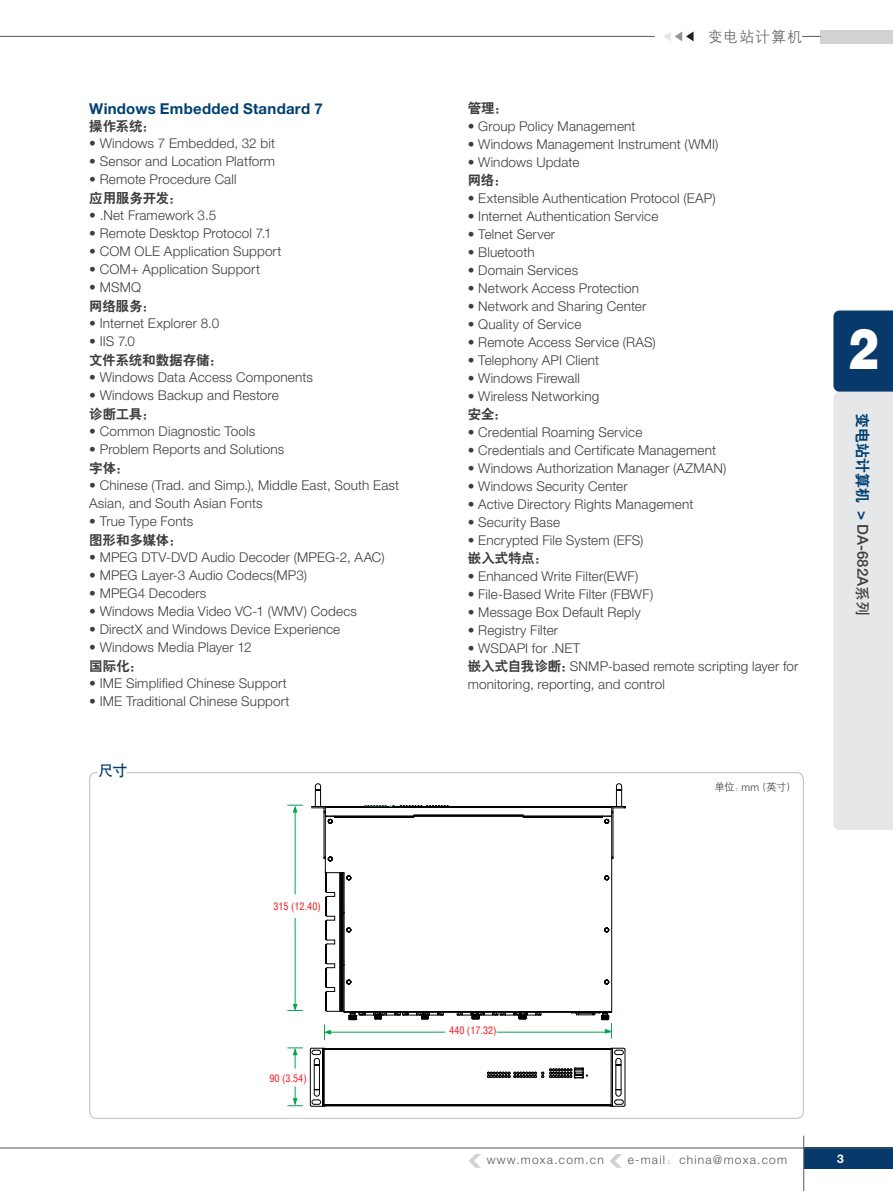
<style>
.page{position:relative;width:893px;height:1191px;background:#fff}
.page>*{position:absolute;margin:0;border:0;box-sizing:border-box;transform-origin:0 0}
.t1{font:900 56.1px "Helvetica";color:#fff;scale:.82 1}
.copy_title_parenthes{font:700 15px "Helvetica Neue LT Std";letter-spacing:.015em;color:#004071}
.t2{font:500 15px "Helvetica Neue LT Std";color:#3e3e3f}
.t3{font:15px "H Yg 2 gj";letter-spacing:.065em;color:#636366}
.t4{font:15px "H Yb 1 gj";color:#004071}
.copy_bold_regular{font:300 13.5px/18px "Helvetica Neue LT Std";letter-spacing:.01em;color:#3e3e3f}
.copy_bold_regular-2{font:13.5px "H Yb 2 gj";letter-spacing:-.01em;color:#3e3e3f}
.t5{font:300 12px "Helvetica Neue LT Std";letter-spacing:.1em;color:#57585a}
.t6{font:700 12px "Helvetica Neue LT Std";color:#fff}
.copy_bold_regular-3{font:10.5px "H Yg 2 gj";color:#3e3e3f}
.t7{font:condensed 10.2px "Helvetica";color:#ee1d23}
.s1{font-family:"H Yb 2 gj";font-weight:400}
.s2{font-family:"Helvetica Neue LT Std";font-weight:300}
.s3{font-family:"H Yb 2 gj";font-weight:400;color:#004071}
.s4{font-weight:700;color:#004071}
.s5{font-family:"H Yb 1 gj";font-weight:400}
.s6{font-family:"H Yg 2 gj";font-weight:400}
</style>
<div class="page">
<svg style="left:833px;top:310px;width:60px;height:520px;background:#c3ccd5"></svg>
<div style="left:804px;top:1147px;width:89px;height:22px;background:#08396b"></div>
<hr style="left:0;top:1147px;width:893px;height:1px;background:#57585a">
<hr style="left:803px;top:1135px;width:1px;height:56px;background:#59595c">
<svg style="left:0;top:36px;width:655px;height:1px"></svg>
<div style="left:821px;top:30px;width:72px;height:13px;background:#d1d2d4"></div>
<svg style="left:664px;top:31px;width:30px;height:10px"></svg>
<svg style="left:802px;top:36px;width:19px;height:1px"></svg>
<svg style="left:469px;top:1154px;width:12px;height:13px"></svg>
<svg style="left:610px;top:1154px;width:12px;height:13px"></svg>
<svg style="left:89px;top:772px;width:715px;height:347px"></svg>
<hr style="left:295px;top:918px;width:1px;height:89px;background:#00a54f">
<hr style="left:295px;top:808px;width:1px;height:86px;background:#00a54f">
<svg style="left:287px;top:805px;width:16px;height:7px"></svg>
<svg style="left:287px;top:1004px;width:16px;height:7px"></svg>
<svg style="left:287px;top:1086px;width:16px;height:20px"></svg>
<svg style="left:287px;top:1047px;width:16px;height:21px"></svg>
<hr style="left:625px;top:1049px;width:1px;height:56px;background:#030303">
<svg style="left:310px;top:1047px;width:315px;height:60px"></svg>
<hr style="left:324px;top:808px;width:1px;height:50px;background:#030303">
<hr style="left:613px;top:808px;width:1px;height:50px;background:#030303">
<hr style="left:325px;top:817px;width:1px;height:55px;background:#030303">
<hr style="left:611px;top:817px;width:1px;height:195px;background:#030303">
<svg style="left:324px;top:856px;width:9px;height:5px"></svg>
<svg style="left:311px;top:783px;width:315px;height:41px"></svg>
<svg style="left:324px;top:871px;width:288px;height:169px"></svg>
<p class="copy_title_parenthes" style="left:89px;top:99px;width:235px">Windows Embedded Standard 7</p>
<p class="copy_bold_regular-2" style="left:89px;top:119px;width:68px">操作系统：</p>
<p class="copy_bold_regular" style="left:89px;top:134px;width:187px">• Windows 7 Embedded, 32 bit</p>
<p class="copy_bold_regular" style="left:89px;top:152px;width:187px">• Sensor and Location Platform</p>
<p class="copy_bold_regular" style="left:89px;top:170px;width:149px">• Remote Procedure Call</p>
<p class="copy_bold_regular-2" style="left:89px;top:191px;width:94px">应用服务开发：</p>
<p class="copy_bold_regular" style="left:89px;top:206px;width:128px">• .Net Framework 3.5</p>
<p class="copy_bold_regular" style="left:89px;top:224px;width:184px">• Remote Desktop Protocol 7.1</p>
<p class="copy_bold_regular" style="left:89px;top:242px;width:194px">• COM OLE Application Support</p>
<p class="copy_bold_regular" style="left:89px;top:260px;width:172px">• COM+ Application Support</p>
<p class="copy_bold_regular" style="left:89px;top:278px;width:53px">• MSMQ</p>
<p class="copy_bold_regular-2" style="left:89px;top:299px;width:68px">网络服务：</p>
<p class="copy_bold_regular" style="left:89px;top:314px;width:131px">• Internet Explorer 8.0</p>
<p class="copy_bold_regular" style="left:89px;top:332px;width:47px">• IIS 7.0</p>
<p class="copy_bold_regular-2" style="left:89px;top:353px;width:135px">文件系统和数据存储：</p>
<p class="copy_bold_regular" style="left:89px;top:368px;width:225px">• Windows Data Access Components</p>
<p class="copy_bold_regular" style="left:89px;top:386px;width:191px">• Windows Backup and Restore</p>
<p class="copy_bold_regular-2" style="left:89px;top:407px;width:67px">诊断工具：</p>
<p class="copy_bold_regular" style="left:89px;top:422px;width:167px">• Common Diagnostic Tools</p>
<p class="copy_bold_regular" style="left:89px;top:440px;width:197px">• Problem Reports and Solutions</p>
<p class="copy_bold_regular-2" style="left:89px;top:461px;width:41px">字体：</p>
<p class="copy_bold_regular" style="left:89px;top:476px;width:311px">• Chinese (Trad. and Simp.), Middle East, South East<br>Asian, and South Asian Fonts</p>
<p class="copy_bold_regular" style="left:89px;top:512px;width:105px">• True Type Fonts</p>
<p class="copy_bold_regular-2" style="left:89px;top:533px;width:94px">图形和多媒体：</p>
<p class="copy_bold_regular" style="left:89px;top:548px;width:297px">• MPEG DTV-DVD Audio Decoder (MPEG-2, AAC)</p>
<p class="copy_bold_regular" style="left:89px;top:566px;width:219px">• MPEG Layer-3 Audio Codecs(MP3)</p>
<p class="copy_bold_regular" style="left:89px;top:584px;width:119px">• MPEG4 Decoders</p>
<p class="copy_bold_regular" style="left:89px;top:602px;width:269px">• Windows Media Video VC-1 (WMV) Codecs</p>
<p class="copy_bold_regular" style="left:89px;top:620px;width:252px">• DirectX and Windows Device Experience</p>
<p class="copy_bold_regular" style="left:89px;top:638px;width:164px">• Windows Media Player 12</p>
<p class="copy_bold_regular-2" style="left:89px;top:659px;width:55px">国际化：</p>
<p class="copy_bold_regular" style="left:89px;top:674px;width:199px">• IME Simplified Chinese Support</p>
<p class="copy_bold_regular" style="left:89px;top:692px;width:202px">• IME Traditional Chinese Support</p>
<p class="t4" style="left:98px;top:763px;width:31px">尺寸</p>
<p class="t7" style="left:273px;top:899px;width:49px">315 (12.40)</p>
<p class="t7" style="left:269px;top:1072px;width:39px">90 (3.54)</p>
<p class="t3" style="left:708px;top:29px;width:96px">变电站计算机</p>
<p class="copy_bold_regular-2" style="left:468px;top:101px;width:41px">管理：</p>
<p class="copy_bold_regular" style="left:468px;top:116px;width:169px">• Group Policy Management</p>
<p class="copy_bold_regular" style="left:468px;top:134px;width:252px">• Windows Management Instrument (WMI)</p>
<p class="copy_bold_regular" style="left:468px;top:152px;width:113px">• Windows Update</p>
<p class="copy_bold_regular-2" style="left:468px;top:173px;width:41px">网络：</p>
<p class="copy_bold_regular" style="left:468px;top:188px;width:249px">• Extensible Authentication Protocol (EAP)</p>
<p class="copy_bold_regular" style="left:468px;top:206px;width:192px">• Internet Authentication Service</p>
<p class="copy_bold_regular" style="left:468px;top:224px;width:89px">• Telnet Server</p>
<p class="copy_bold_regular" style="left:468px;top:242px;width:68px">• Bluetooth</p>
<p class="copy_bold_regular" style="left:468px;top:260px;width:112px">• Domain Services</p>
<p class="copy_bold_regular" style="left:468px;top:278px;width:173px">• Network Access Protection</p>
<p class="copy_bold_regular" style="left:468px;top:296px;width:180px">• Network and Sharing Center</p>
<p class="copy_bold_regular" style="left:468px;top:314px;width:115px">• Quality of Service</p>
<p class="copy_bold_regular" style="left:468px;top:332px;width:190px">• Remote Access Service (RAS)</p>
<p class="copy_bold_regular" style="left:468px;top:350px;width:133px">• Telephony API Client</p>
<p class="copy_bold_regular" style="left:468px;top:368px;width:114px">• Windows Firewall</p>
<p class="copy_bold_regular" style="left:468px;top:386px;width:133px">• Wireless Networking</p>
<p class="copy_bold_regular-2" style="left:468px;top:407px;width:41px">安全：</p>
<p class="copy_bold_regular" style="left:468px;top:422px;width:176px">• Credential Roaming Service</p>
<p class="copy_bold_regular" style="left:468px;top:440px;width:250px">• Credentials and Certificate Management</p>
<p class="copy_bold_regular" style="left:468px;top:458px;width:260px">• Windows Authorization Manager (AZMAN)</p>
<p class="copy_bold_regular" style="left:468px;top:476px;width:161px">• Windows Security Center</p>
<p class="copy_bold_regular" style="left:468px;top:494px;width:227px">• Active Directory Rights Management</p>
<p class="copy_bold_regular" style="left:468px;top:512px;width:94px">• Security Base</p>
<p class="copy_bold_regular" style="left:468px;top:530px;width:177px">• Encrypted File System (EFS)</p>
<p class="copy_bold_regular-2" style="left:468px;top:551px;width:81px">嵌入式特点：</p>
<p class="copy_bold_regular" style="left:468px;top:566px;width:172px">• Enhanced Write Filter(EWF)</p>
<p class="copy_bold_regular" style="left:468px;top:584px;width:187px">• File-Based Write Filter (FBWF)</p>
<p class="copy_bold_regular" style="left:468px;top:602px;width:174px">• Message Box Default Reply</p>
<p class="copy_bold_regular" style="left:468px;top:620px;width:92px">• Registry Filter</p>
<p class="copy_bold_regular" style="left:468px;top:638px;width:114px">• WSDAPI for .NET</p>
<p class="copy_bold_regular" style="left:468px;top:656px;width:332px"><span class="s1">嵌入式自我诊断：</span>SNMP-based remote scripting layer for monitoring, reporting, and control</p>
<p class="copy_bold_regular-3" style="left:714px;top:781px;width:84px">单位：<span class="s2">mm</span>（英寸）</p>
<h1 class="t1" style="left:847px;top:312px;width:39px">2</h1>
<p class="t2" style="left:872px;top:412px;width:205px;rotate:90deg"><span class="s3">变电站计算机</span> <span class="s4">&gt;</span> DA-682A<span class="s5">系列</span></p>
<p class="t7" style="left:449px;top:1023px;width:49px">440 (17.32)</p>
<p class="t5" style="left:487px;top:1151px;width:119px">www.moxa.com.cn</p>
<p class="t5" style="left:628px;top:1151px;width:161px">e-mail<span class="s6">：</span>china@moxa.com</p>
<p class="t6" style="left:837px;top:1151px;width:8px">3</p>
</div>
